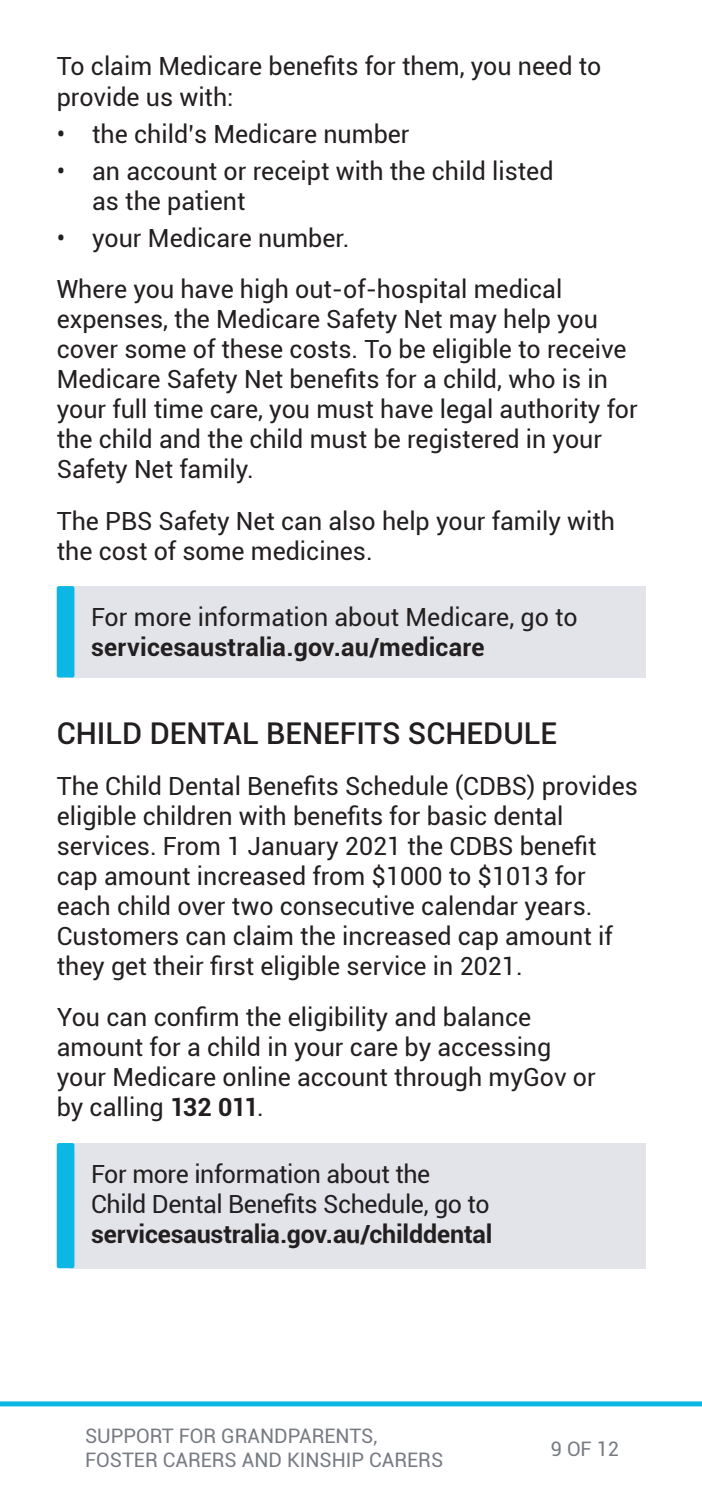
<style>
.page{position:relative;width:702px;height:1489px;background:#fff}
.page>*{position:absolute;margin:0;border:0;box-sizing:border-box;transform-origin:0 0}
.Heading_2{font:500 30px "Roboto";color:#231f20}
.Body_text{font:25px/30px "Roboto";color:#231f20}
.Body{font:25px/30px "Roboto";letter-spacing:-.015em;color:#231f20}
.t1{font:20px/24px "Roboto";color:#777b83}
.s1{font-weight:700}
</style>
<div class="page">
<div style="left:70px;top:586px;width:575px;height:91px;background:#e2e4e9"></div>
<div style="left:57px;top:586px;width:17px;height:91px;background:#0cb6e5;border-radius:2px"></div>
<div style="left:70px;top:1142px;width:575px;height:126px;background:#e2e4e9"></div>
<div style="left:57px;top:1142px;width:17px;height:126px;background:#0cb6e5;border-radius:2px"></div>
<div style="left:0;top:1401px;width:702px;height:5px;background:#0cb6e5"></div>
<p class="Body_text" style="left:57px;top:51px;width:546px">To claim Medicare benefits for them, you need to provide us with:</p>
<p class="Body_text" style="left:57px;top:118px;width:354px">• the child’s Medicare number</p>
<p class="Body_text" style="left:92px;top:155px;width:463px;text-indent:-35px">• an account or receipt with the child listed as the patient</p>
<p class="Body_text" style="left:57px;top:222px;width:294px">• your Medicare number.</p>
<p class="Body_text" style="left:57px;top:273px;width:582px">Where you have high out-of-hospital medical expenses, the Medicare Safety Net may help you cover some of these costs. To be eligible to receive Medicare Safety Net benefits for a child, who is in your full time care, you must have legal authority for the child and the child must be registered in your Safety Net family.</p>
<p class="Body_text" style="left:57px;top:504px;width:559px">The PBS Safety Net can also help your family with the cost of some medicines.</p>
<p class="Body_text" style="left:91px;top:601px;width:488px">For more information about Medicare, go to <span class="s1">servicesaustralia.gov.au/medicare</span></p>
<p class="Heading_2" style="left:57px;top:712px;width:502px">CHILD DENTAL BENEFITS SCHEDULE</p>
<p class="Body_text" style="left:57px;top:770px;width:582px">The Child Dental Benefits Schedule (CDBS) provides eligible children with benefits for basic dental services. From 1 January 2021 the CDBS benefit cap amount increased from $1000 to $1013 for each child over two consecutive calendar years.<br>Customers can claim the increased cap amount if they get their first eligible service in 2021.</p>
<p class="Body_text" style="left:57px;top:1001px;width:540px">You can confirm the eligibility and balance amount for a child in your care by accessing your Medicare online account through myGov or by calling <span class="s1">132 011</span>.</p>
<p class="Body" style="left:91px;top:1158px;width:403px">For more information about the<br>Child Dental Benefits Schedule, go to <span class="s1">servicesaustralia.gov.au/childdental</span></p>
<p class="t1" style="left:85px;top:1423px;width:359px">SUPPORT FOR GRANDPARENTS,<br>FOSTER CARERS AND KINSHIP CARERS</p>
<p class="t1" style="left:550px;top:1435px;width:70px">9 OF 12</p>
</div>
